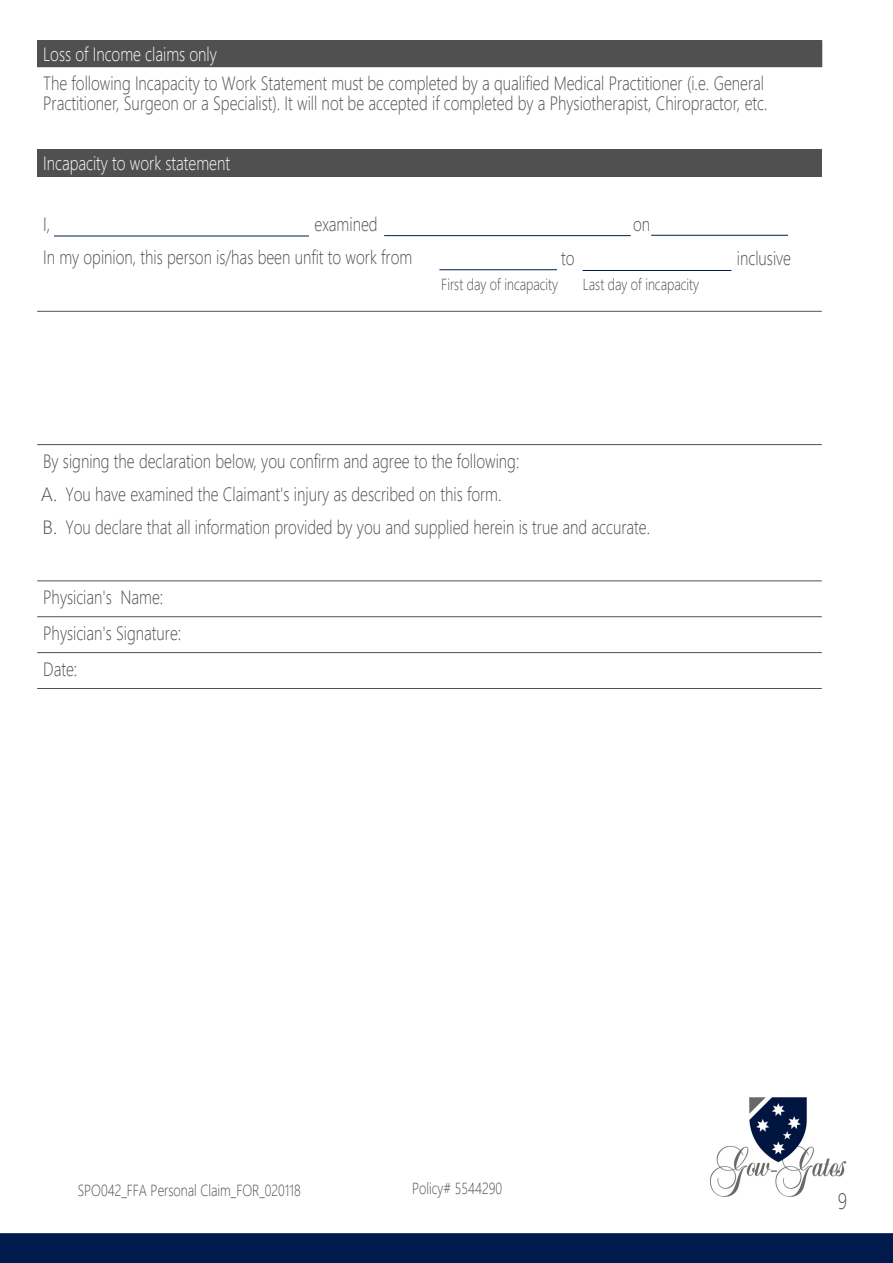
<style>
.page{position:relative;width:893px;height:1263px;background:#fff}
.page>*{position:absolute;margin:0;border:0;box-sizing:border-box;transform-origin:0 0}
.t1{font:300 21px "Microsoft Jheng Hei";color:#505050;scale:.8 1}
.t2{font:300 18px/20.7px "Microsoft Jheng Hei";color:#505050;scale:.8 1}
.t3{font:300 18px/33.5px "Microsoft Jheng Hei";color:#505050}
.t4{font:300 18px "Microsoft Jheng Hei";color:#fff;scale:.8 1}
.t5{font:300 15px "Microsoft Jheng Hei";color:#505050;scale:.8 1}
</style>
<div class="page">
<img style="left:710px;top:1098px;width:136px;height:99px">
<div style="left:0;top:1233px;width:893px;height:30px;background:#001a4b"></div>
<div style="left:37px;top:41px;width:785px;height:26px;background:#505050"></div>
<hr style="left:37px;top:311px;width:785px;height:1px;background:#505050">
<div style="left:37px;top:149px;width:785px;height:27px;background:#505050"></div>
<hr style="left:37px;top:444px;width:785px;height:1px;background:#505050">
<hr style="left:37px;top:581px;width:785px;height:1px;background:#505050">
<hr style="left:37px;top:616px;width:785px;height:1px;background:#505050">
<hr style="left:37px;top:652px;width:785px;height:1px;background:#505050">
<hr style="left:37px;top:688px;width:785px;height:1px;background:#505050">
<hr style="left:54px;top:236px;width:255px;height:1px;background:#001e46">
<hr style="left:384px;top:235px;width:247px;height:1px;background:#001e46">
<hr style="left:439px;top:269px;width:118px;height:1px;background:#001e46">
<hr style="left:583px;top:270px;width:148px;height:1px;background:#001e46">
<hr style="left:651px;top:235px;width:137px;height:1px;background:#001e46">
<p class="t4" style="left:43px;top:43px;width:219px">Loss of Income claims only</p>
<p class="t2" style="left:43px;top:73px;width:907px">The following Incapacity to Work Statement must be completed by a qualified Medical Practitioner (i.e. General<br>Practitioner, Surgeon or a Specialist). It will not be accepted if completed by a Physiotherapist, Chiropractor, etc.</p>
<p class="t4" style="left:43px;top:152px;width:235px">Incapacity to work statement</p>
<p class="t2" style="left:43px;top:213px;width:10px">I,</p>
<p class="t2" style="left:314px;top:213px;width:80px">examined</p>
<p class="t2" style="left:633px;top:214px;width:23px">on</p>
<p class="t2" style="left:43px;top:247px;width:463px">In my opinion, this person is/has been unfit to work from</p>
<p class="t2" style="left:561px;top:248px;width:18px">to</p>
<p class="t2" style="left:737px;top:248px;width:69px">inclusive</p>
<p class="t5" style="left:441px;top:275px;width:147px">First day of incapacity</p>
<p class="t5" style="left:583px;top:275px;width:147px">Last day of incapacity</p>
<p class="t2" style="left:43px;top:450px;width:597px">By signing the declaration below, you confirm and agree to the following:</p>
<p class="t3" style="left:41px;top:478px;width:611px">A. You have examined the Claimant's injury as described on this form.<br>B. You declare that all information provided by you and supplied herein is true and accurate.</p>
<p class="t2" style="left:43px;top:587px;width:152px">Physician's Name:</p>
<p class="t2" style="left:43px;top:623px;width:174px">Physician's Signature:</p>
<p class="t2" style="left:43px;top:658px;width:44px">Date:</p>
<p class="t5" style="left:78px;top:1180px;width:280px">SPO042_FFA Personal Claim_FOR_020118</p>
<p class="t5" style="left:412px;top:1179px;width:114px">Policy# 5544290</p>
<p class="t1" style="left:838px;top:1188px;width:13px">9</p>
</div>
